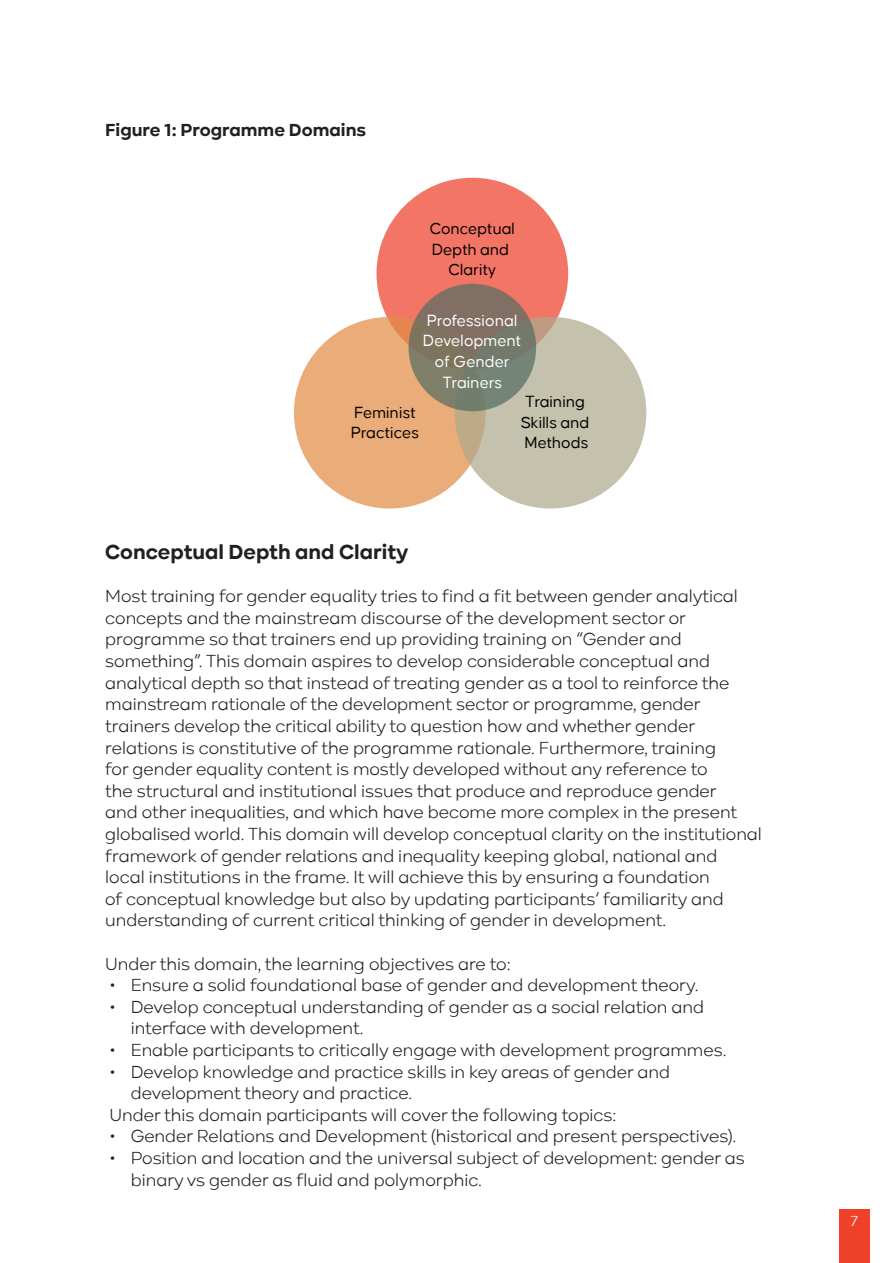
<style>
.page{position:relative;width:893px;height:1263px;background:#fff}
.page>*{position:absolute;margin:0;border:0;box-sizing:border-box;transform-origin:0 0}
.t1{font:700 21px "Kinetika";color:#231f20}
.Bullets{font:18px/21.6px "Kinetika";color:#231f20}
.t2{font:700 18px "Kinetika";color:#231f20}
.t3{font:17.1px/20.5px "Causten";color:#000}
.t4{font:17.1px/20.5px "Causten";color:#fff;text-align:center}
.t5{font:15px "Kinetika";color:#fff}
</style>
<div class="page">
<div style="left:839px;top:1209px;width:31px;height:54px;background:#ef4129"></div>
<div style="left:376px;top:178px;width:192px;height:191px;background:#f27566;border-radius:50%"></div>
<div style="left:294px;top:317px;width:192px;height:191px;background:#eaac78;border-radius:50%"></div>
<svg style="left:455px;top:317px;width:191px;height:191px;background:#c3c0a9"></svg>
<div style="left:409px;top:284px;width:127px;height:127px;background:linear-gradient(to right,#817560,#757c72);border-radius:50%"></div>
<p class="t2" style="left:105px;top:119px;width:262px">Figure 1: Programme Domains</p>
<p class="t3" style="left:430px;top:218px;width:87px;text-align:center">Conceptual<br>Depth and<br>Clarity</p>
<p class="t4" style="left:423px;top:310px;width:100px">Professional<br>Development of Gender<br>Trainers</p>
<p class="t3" style="left:351px;top:402px;width:70px">Feminist<br>Practices</p>
<p class="t3" style="left:521px;top:391px;width:70px">Training<br>Skills and<br>Methods</p>
<p class="t1" style="left:105px;top:539px;width:305px">Conceptual Depth and Clarity</p>
<p class="Bullets" style="left:105px;top:585px;width:658px">Most training for gender equality tries to find a fit between gender analytical concepts and the mainstream discourse of the development sector or programme so that trainers end up providing training on “Gender and something”. This domain aspires to develop considerable conceptual and analytical depth so that instead of treating gender as a tool to reinforce the mainstream rationale of the development sector or programme, gender trainers develop the critical ability to question how and whether gender relations is constitutive of the programme rationale. Furthermore, training<br>for gender equality content is mostly developed without any reference to<br>the structural and institutional issues that produce and reproduce gender<br>and other inequalities, and which have become more complex in the present globalised world. This domain will develop conceptual clarity on the institutional framework of gender relations and inequality keeping global, national and<br>local institutions in the frame. It will achieve this by ensuring a foundation<br>of conceptual knowledge but also by updating participants’ familiarity and understanding of current critical thinking of gender in development.</p>
<p class="Bullets" style="left:105px;top:953px;width:407px">Under this domain, the learning objectives are to:</p>
<p class="Bullets" style="left:109px;top:974px;width:591px">• Ensure a solid foundational base of gender and development theory.</p>
<p class="Bullets" style="left:131px;top:996px;width:575px;text-indent:-21px">• Develop conceptual understanding of gender as a social relation and interface with development.</p>
<p class="Bullets" style="left:109px;top:1039px;width:618px">• Enable participants to critically engage with development programmes.</p>
<p class="Bullets" style="left:131px;top:1061px;width:541px;text-indent:-21px">• Develop knowledge and practice skills in key areas of gender and development theory and practice.</p>
<p class="Bullets" style="left:109px;top:1104px;width:508px">Under this domain participants will cover the following topics:</p>
<p class="Bullets" style="left:109px;top:1125px;width:628px">• Gender Relations and Development (historical and present perspectives).</p>
<p class="Bullets" style="left:131px;top:1147px;width:616px;text-indent:-21px">• Position and location and the universal subject of development: gender as binary vs gender as fluid and polymorphic.</p>
<p class="t5" style="left:851px;top:1212px;width:9px">7</p>
</div>
